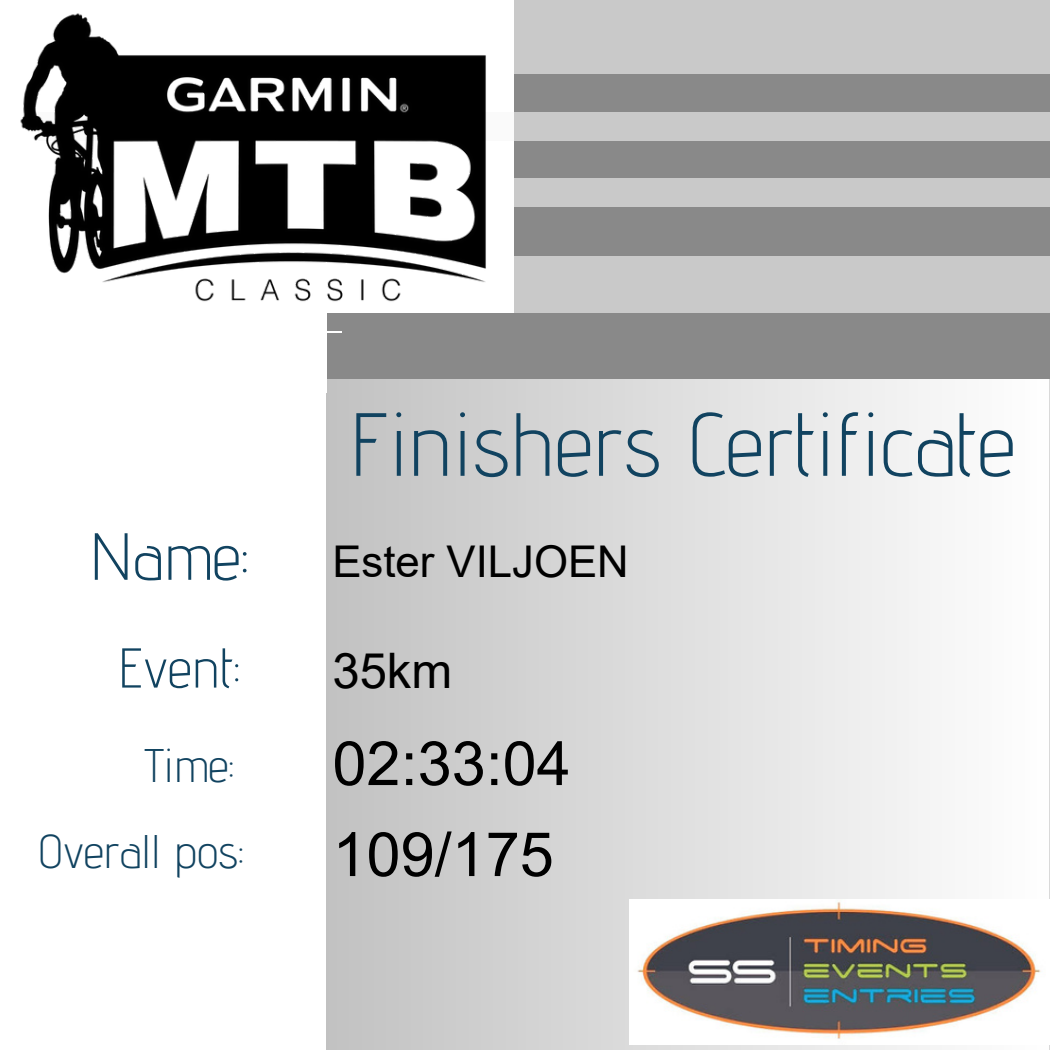
<style>
.page{position:relative;width:1050px;height:1050px;background:#fff}
.page>*{position:absolute;margin:0;border:0;box-sizing:border-box;transform-origin:0 0}
.t1{font:300 89.42px "Advent Pro";color:#114360}
.t2{font:300 66.5px "Advent Pro";color:#114360}
.t3{font:61.25px/91px "Arial";color:#000}
.t4{font:300 56px "Advent Pro";color:#114360}
.t5{font:49px "Arial";color:#000}
.t6{font:300 47.07px "Advent Pro";color:#114360}
.t7{font:43.75px "Arial";color:#000}
</style>
<div class="page">
<svg style="left:326px;top:379px;width:604px;height:671px;background:#d9d9d9"></svg>
<div style="left:0;top:0;width:1050px;height:379px;background:#898989"></div>
<img style="left:629px;top:899px;width:412px;height:146px">
<div style="left:75px;top:256px;width:975px;height:57px;background:#c9c9c9"></div>
<div style="left:0;top:0;width:327px;height:393px;background:#fff"></div>
<hr style="left:75px;top:331px;width:266px;height:1px;background:#fff">
<div style="left:38px;top:178px;width:1012px;height:29px;background:#c9c9c9"></div>
<div style="left:0;top:0;width:1050px;height:73px;background:#c9c9c9"></div>
<div style="left:0;top:0;width:513px;height:313px;background:#fff"></div>
<div style="left:38px;top:112px;width:1012px;height:29px;background:#c9c9c9"></div>
<img style="left:20px;top:13px;width:477px;height:289px">
<p class="t2" style="left:90px;top:516px;width:160px">Name:</p>
<p class="t4" style="left:118px;top:634px;width:123px">Event:</p>
<p class="t6" style="left:145px;top:737px;width:91px">Time:</p>
<p class="t6" style="left:38px;top:823px;width:207px">Overall pos:</p>
<p class="t1" style="left:349px;top:390px;width:668px">Finishers Certificate</p>
<p class="t7" style="left:332px;top:537px;width:298px">Ester VILJOEN</p>
<p class="t5" style="left:332px;top:644px;width:121px">35km</p>
<p class="t3" style="left:332px;top:718px;width:240px">02:33:04<br>109/175</p>
</div>
